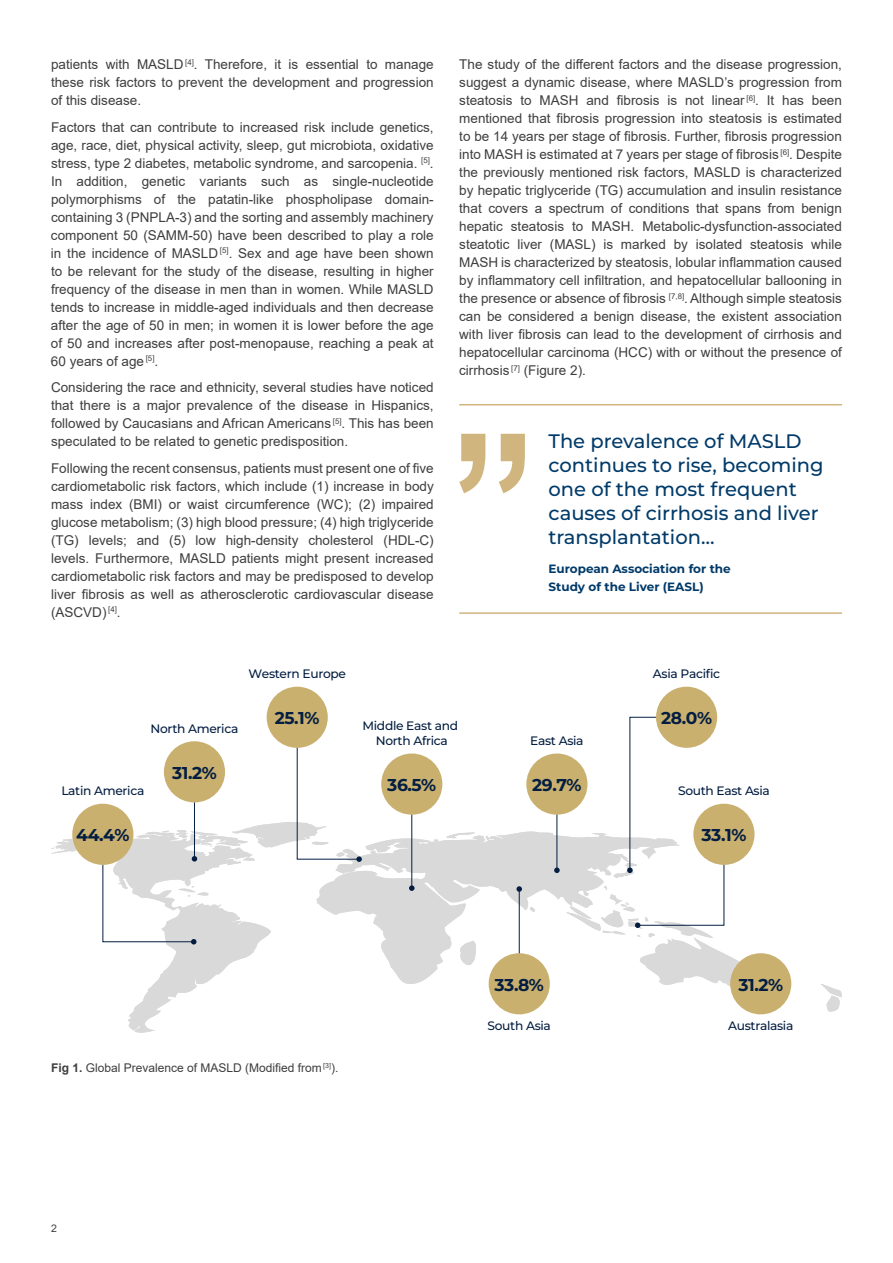
<style>
.page{position:relative;width:893px;height:1263px;background:#fff}
.page>*{position:absolute;margin:0;border:0;box-sizing:border-box;transform-origin:0 0}
.t1{font:500 19.5px/24px "Montserrat";color:#003a69}
.t2{font:700 17.1px "Montserrat";letter-spacing:-.025em;color:#041e41}
.t3{font:13.5px/18px "Arial";color:#3e3e3f;text-align:justify}
.t4{font:500 12.3px/14.7px "Montserrat";letter-spacing:-.025em;color:#041e41;text-align:center}
.t5{font:12px "Arial";color:#3e3e3f}
.t6{font:700 12px/18px "Montserrat";color:#003a69}
.t7{font:10.5px "Arial";color:#3e3e3f}
.s1{font-weight:700}
</style>
<div class="page">
<svg style="left:821px;top:984px;width:21px;height:28px"></svg>
<div style="left:656px;top:687px;width:61px;height:61px;background:#c9b06f;border-radius:50%"></div>
<div style="left:730px;top:953px;width:61px;height:61px;background:#c9b06f;border-radius:50%"></div>
<div style="left:267px;top:687px;width:61px;height:61px;background:#c9b06f;border-radius:50%"></div>
<svg style="left:51px;top:716px;width:721px;height:317px"></svg>
<svg style="left:459px;top:434px;width:66px;height:59px"></svg>
<hr style="left:459px;top:404px;width:383px;height:1px;background:#d0b57f">
<hr style="left:459px;top:612px;width:383px;height:2px;background:#d0b57f">
<p class="t3" style="left:51px;top:56px;width:384px">patients with MASLD <sup>[4]</sup>. Therefore, it is essential to manage these risk factors to prevent the development and progression of this disease.</p>
<p class="t3" style="left:51px;top:118px;width:384px">Factors that can contribute to increased risk include genetics, age, race, diet, physical activity, sleep, gut microbiota, oxidative stress, type 2 diabetes, metabolic syndrome, and sarcopenia. <sup>[5]</sup>.<br>In addition, genetic variants such as single-nucleotide polymorphisms of the patatin-like phospholipase domain&shy;containing 3 (PNPLA-3) and the sorting and assembly machinery component 50 (SAMM-50) have been described to play a role in the incidence of MASLD <sup>[5]</sup>. Sex and age have been shown to be relevant for the study of the disease, resulting in higher frequency of the disease in men than in women. While MASLD tends to increase in middle-aged individuals and then decrease after the age of 50 in men; in women it is lower before the age of 50 and increases after post-menopause, reaching a peak at 60 years of age <sup>[5]</sup>.</p>
<p class="t3" style="left:51px;top:379px;width:384px">Considering the race and ethnicity, several studies have noticed that there is a major prevalence of the disease in Hispanics, followed by Caucasians and African Americans <sup>[5]</sup>. This has been speculated to be related to genetic predisposition.</p>
<p class="t3" style="left:51px;top:459px;width:384px">Following the recent consensus, patients must present one of five cardiometabolic risk factors, which include (1) increase in body mass index (BMI) or waist circumference (WC); (2) impaired glucose metabolism; (3) high blood pressure; (4) high triglyceride (TG) levels; and (5) low high-density cholesterol (HDL-C) levels. Furthermore, MASLD patients might present increased cardiometabolic risk factors and may be predisposed to develop liver fibrosis as well as atherosclerotic cardiovascular disease (ASCVD) <sup>[4]</sup>.</p>
<p class="t4" style="left:248px;top:667px;width:99px">Western Europe</p>
<p class="t3" style="left:459px;top:56px;width:384px">The study of the different factors and the disease progression, suggest a dynamic disease, where MASLD’s progression from steatosis to MASH and fibrosis is not linear <sup>[6]</sup>. It has been mentioned that fibrosis progression into steatosis is estimated to be 14 years per stage of fibrosis. Further, fibrosis progression into MASH is estimated at 7 years per stage of fibrosis <sup>[6]</sup>. Despite the previously mentioned risk factors, MASLD is characterized by hepatic triglyceride (TG) accumulation and insulin resistance that covers a spectrum of conditions that spans from benign hepatic steatosis to MASH. Metabolic-dysfunction-associated steatotic liver (MASL) is marked by isolated steatosis while MASH is characterized by steatosis, lobular inflammation caused by inflammatory cell infiltration, and hepatocellular ballooning in the presence or absence of fibrosis <sup>[7,8]</sup>. Although simple steatosis can be considered a benign disease, the existent association with liver fibrosis can lead to the development of cirrhosis and hepatocellular carcinoma (HCC) with or without the presence of cirrhosis <sup>[7]</sup> (Figure 2).</p>
<h1 class="t1" style="left:549px;top:431px;width:276px">The prevalence of MASLD continues to rise, becoming one of the most frequent causes of cirrhosis and liver transplantation…</h1>
<p class="t6" style="left:549px;top:560px;width:184px">European Association for the<br>Study of the Liver (EASL)</p>
<p class="t4" style="left:653px;top:666px;width:69px">Asia Pacific</p>
<p class="t4" style="left:151px;top:722px;width:89px">North America</p>
<p class="t4" style="left:61px;top:784px;width:85px">Latin America</p>
<p class="t2" style="left:172px;top:763px;width:46px">31.2%</p>
<p class="t2" style="left:76px;top:825px;width:55px">44.4%</p>
<p class="t2" style="left:275px;top:708px;width:46px">25.1%</p>
<p class="t4" style="left:362px;top:719px;width:97px">Middle East and<br>North Africa</p>
<p class="t2" style="left:387px;top:775px;width:51px">36.5%</p>
<p class="t4" style="left:530px;top:734px;width:55px">East Asia</p>
<p class="t2" style="left:532px;top:775px;width:51px">29.7%</p>
<p class="t5" style="left:51px;top:1059px;width:289px"><span class="s1">Fig 1.</span> Global Prevalence of MASLD (Modified from <sup>[3]</sup>).</p>
<p class="t2" style="left:495px;top:975px;width:51px">33.8%</p>
<p class="t4" style="left:488px;top:1019px;width:65px">South Asia</p>
<p class="t7" style="left:51px;top:1225px;width:7px">2</p>
<p class="t2" style="left:661px;top:708px;width:52px">28.0%</p>
<p class="t4" style="left:678px;top:784px;width:93px">South East Asia</p>
<p class="t2" style="left:702px;top:825px;width:46px">33.1%</p>
<p class="t2" style="left:738px;top:975px;width:46px">31.2%</p>
<p class="t4" style="left:728px;top:1019px;width:67px">Australasia</p>
</div>
